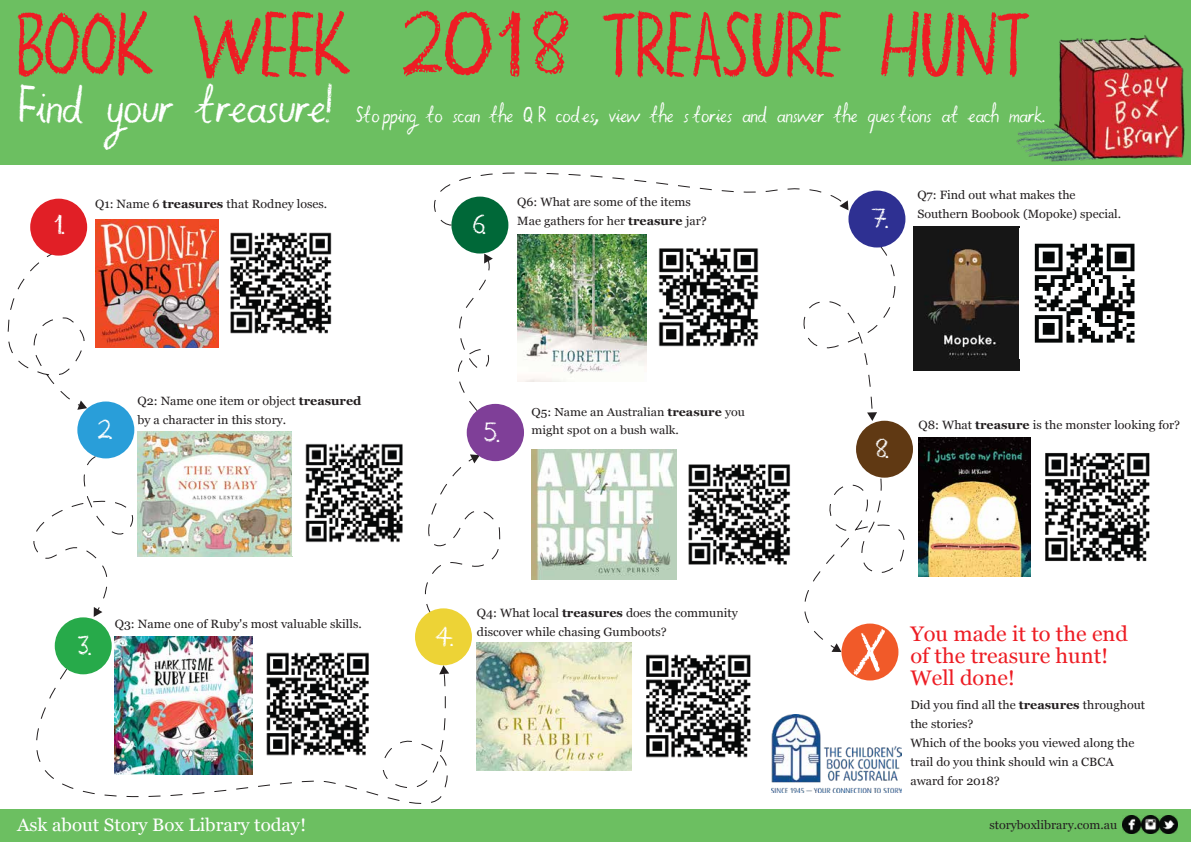
<style>
.page{position:relative;width:1191px;height:842px;background:#fff}
.page>*{position:absolute;margin:0;border:0;box-sizing:border-box;transform-origin:0 0}
.t1{font:72.9px "GUS GORDON sbl";color:#ed1d24;scale:.94 1}
.t2{font:50px "GUS GORDON sbl";color:#fff}
.t3{font:41.6px "GUS GORDON sbl";color:#fff}
.t4{font:21.8px "GUS GORDON sbl";color:#fff}
.t5{font:21.7px "GUS GORDON sbl";color:#fff}
.t6{font:21px/22.2px "Georgia";color:#ed1d24;scale:1.04 1}
.t7{font:18px "GUS GORDON sbl";color:#fff}
.t8{font:18px "Georgia";color:#fff;scale:1.04 1}
.t9{font:12px/19px "Georgia";color:#231f20;scale:1.04 1}
.t10{font:11.6px/18.3px "Georgia";color:#231f20;scale:1.08 1}
.s1{font-weight:700}
</style>
<div class="page">
<div style="left:0;top:0;width:1191px;height:164px;background:#6cbf61"></div>
<img style="left:984px;top:35px;width:207px;height:130px">
<div style="left:0;top:810px;width:1191px;height:32px;background:#6cbf61"></div>
<img style="left:1122px;top:816px;width:55px;height:17px">
<img style="left:646px;top:234px;width:113px;height:126px">
<img style="left:517px;top:234px;width:129px;height:148px">
<img style="left:631px;top:642px;width:120px;height:129px">
<img style="left:676px;top:450px;width:115px;height:128px">
<svg style="left:7px;top:250px;width:80px;height:160px"></svg>
<svg style="left:33px;top:456px;width:107px;height:161px"></svg>
<svg style="left:424px;top:454px;width:77px;height:160px"></svg>
<div style="left:30px;top:199px;width:57px;height:57px;background:#e11f26;border-radius:50%"></div>
<div style="left:77px;top:401px;width:57px;height:57px;background:#299ed9;border-radius:50%"></div>
<div style="left:55px;top:617px;width:57px;height:57px;background:#27aa4a;border-radius:50%"></div>
<div style="left:415px;top:608px;width:57px;height:57px;background:#edd336;border-radius:50%"></div>
<svg style="left:753px;top:475px;width:166px;height:177px"></svg>
<svg style="left:457px;top:254px;width:40px;height:158px"></svg>
<svg style="left:803px;top:245px;width:93px;height:176px"></svg>
<div style="left:841px;top:623px;width:57px;height:57px;background:#f15a29;border-radius:50%"></div>
<div style="left:856px;top:421px;width:57px;height:57px;background:#603913;border-radius:50%"></div>
<div style="left:848px;top:191px;width:57px;height:56px;background:#2e3092;border-radius:50%"></div>
<div style="left:451px;top:197px;width:57px;height:57px;background:#006838;border-radius:50%"></div>
<svg style="left:0;top:668px;width:453px;height:142px"></svg>
<svg style="left:439px;top:665px;width:10px;height:9px"></svg>
<svg style="left:433px;top:172px;width:415px;height:54px"></svg>
<div style="left:467px;top:404px;width:57px;height:57px;background:#7f3f98;border-radius:50%"></div>
<img style="left:95px;top:219px;width:237px;height:128px">
<img style="left:137px;top:431px;width:266px;height:125px">
<img style="left:252px;top:638px;width:131px;height:131px">
<img style="left:115px;top:637px;width:137px;height:138px">
<img style="left:531px;top:449px;width:145px;height:131px">
<img style="left:477px;top:643px;width:154px;height:127px">
<img style="left:918px;top:437px;width:232px;height:139px">
<img style="left:913px;top:227px;width:106px;height:144px">
<img style="left:771px;top:715px;width:130px;height:77px">
<img style="left:1034px;top:243px;width:101px;height:100px">
<h1 class="t1" style="left:17px;top:8px;width:1079px">BOOK WEEK 2018 TREASURE HUNT</h1>
<h3 class="t3" style="left:19px;top:83px;width:315px">Find your treasure!</h3>
<h3 class="t7" style="left:356px;top:105px;width:690px">Sto pping to scan the Q R cod es, view the s tories and answer the ques tions at each mark.</h3>
<h3 class="t5" style="left:55px;top:214px;width:11px">1.</h3>
<p class="t9" style="left:95px;top:194px;width:225px">Q1: Name 6 <span class="s1">treasures</span> that Rodney loses.</p>
<p class="t9" style="left:517px;top:191px;width:184px">Q6: What are some of the items<br>Mae gathers for her <span class="s1">treasure</span> jar?</p>
<h3 class="t5" style="left:470px;top:214px;width:17px">6.</h3>
<h3 class="t5" style="left:867px;top:208px;width:23px">7.</h3>
<p class="t9" style="left:917px;top:185px;width:197px">Q7: Find out what makes the<br>Southern Boobook (Mopoke) special.</p>
<h3 class="t5" style="left:94px;top:419px;width:20px">2.</h3>
<p class="t9" style="left:137px;top:391px;width:217px">Q2: Name one item or object <span class="s1">treasured </span>by a character in this story.</p>
<h3 class="t4" style="left:481px;top:422px;width:20px">5.</h3>
<p class="t10" style="left:531px;top:402px;width:199px">Q5: Name an Australian <span class="s1">treasure</span> you might spot on a bush walk.</p>
<h3 class="t5" style="left:872px;top:438px;width:18px">8.</h3>
<p class="t9" style="left:918px;top:414px;width:253px">Q8: What <span class="s1">treasure</span> is the monster looking for?</p>
<p class="t9" style="left:477px;top:603px;width:252px">Q4: What local <span class="s1">treasures</span> does the community discover while chasing Gumboots?</p>
<p class="t9" style="left:115px;top:613px;width:239px">Q3: Name one of Ruby's most valuable skills.</p>
<h3 class="t5" style="left:73px;top:635px;width:19px">3.</h3>
<h3 class="t5" style="left:433px;top:626px;width:21px">4.</h3>
<h2 class="t2" style="left:853px;top:627px;width:34px">X</h2>
<h3 class="t6" style="left:910px;top:621px;width:211px">You made it to the end of the treasure hunt!<br>Well done!</h3>
<p class="t9" style="left:910px;top:695px;width:227px">Did you find all the <span class="s1">treasures</span> throughout the stories?<br>Which of the books you viewed along the trail do you think should win a CBCA award for 2018?</p>
<h3 class="t8" style="left:17px;top:811px;width:280px">Ask about Story Box Library today!</h3>
<p class="t9" style="left:989px;top:815px;width:125px">storyboxlibrary.com.au</p>
</div>
